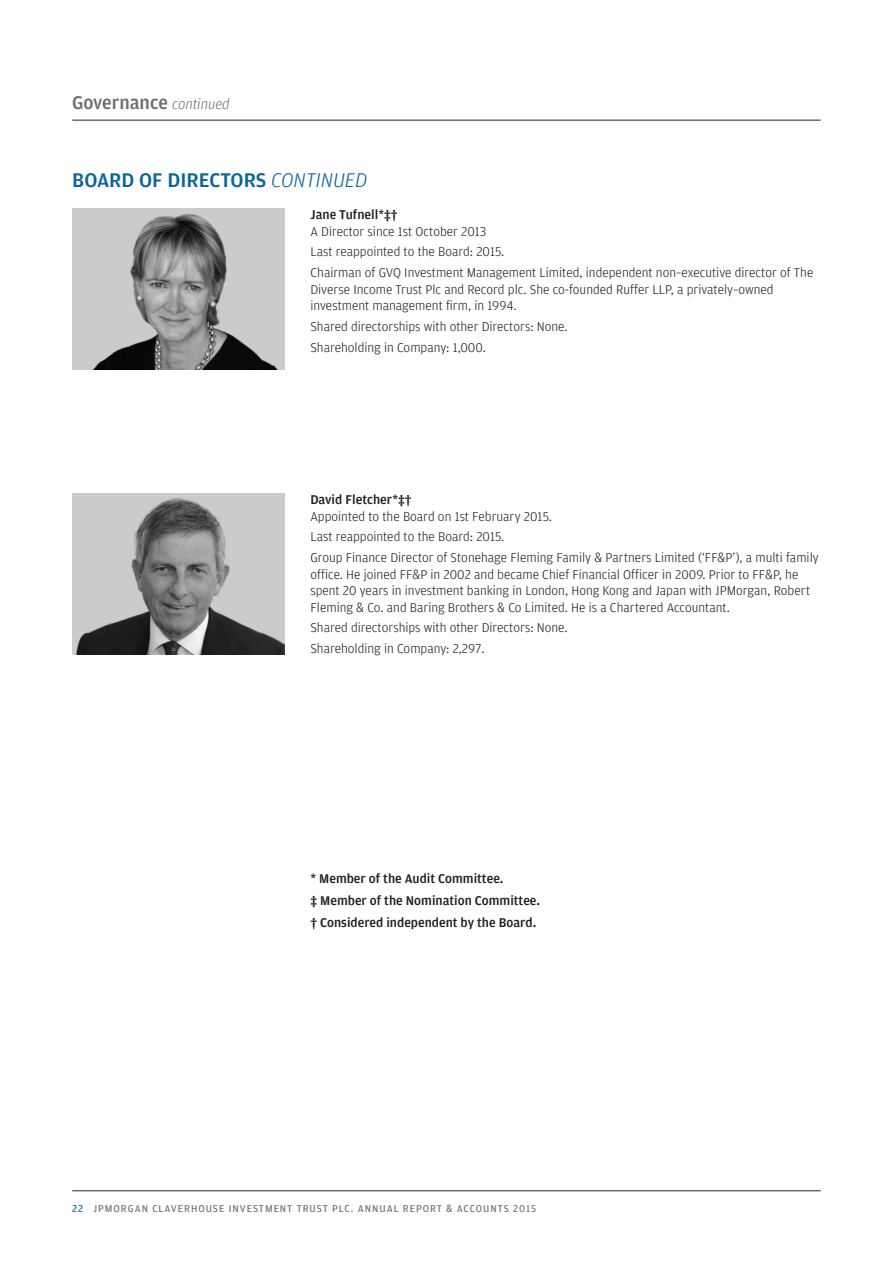
<style>
.page{position:relative;width:893px;height:1263px;background:#fff}
.page>*{position:absolute;margin:0;border:0;box-sizing:border-box;transform-origin:0 0}
.t1{font:500 21px "Amplitude";color:#0a659b}
.t2{font:500 19.5px "Amplitude";color:#6c6d70}
.t3{font:300 13.5px/20.7px "Amplitude";color:#231f20}
.t4{font:500 13.5px/22.2px "Amplitude";color:#231f20}
.t5{font:10.5px "Amplitude";letter-spacing:.09em;color:#6c6d70}
.s1{font-weight:300;font-style:italic;font-size:15px}
.s2{font-weight:300;font-style:italic}
.s3{color:#0a659b}
</style>
<div class="page">
<hr style="left:72px;top:1190px;width:749px;height:1px;background:#6c6d70">
<hr style="left:72px;top:119px;width:749px;height:2px;background:#6c6d70">
<img style="left:72px;top:208px;width:213px;height:162px">
<img style="left:72px;top:493px;width:213px;height:162px">
<h2 class="t2" style="left:72px;top:90px;width:159px">Governance <span class="s1">continued</span></h2>
<h1 class="t1" style="left:72px;top:167px;width:296px">BOARD OF DIRECTORS <span class="s2">CONTINUED</span></h1>
<p class="t4" style="left:310px;top:203px;width:89px">Jane Tufnell*‡†</p>
<p class="t3" style="left:310px;top:221px;width:504px">A Director since 1st October 2013<br>Last reappointed to the Board: 2015.<br>Chairman of GVQ Investment Management Limited, independent non–executive director of The</p>
<p class="t3" style="left:310px;top:281px;width:465px;line-height:16.5px">Diverse Income Trust Plc and Record plc. She co-founded Ruffer LLP, a privately–owned investment management firm, in 1994.</p>
<p class="t3" style="left:310px;top:316px;width:259px">Shared directorships with other Directors: None.<br>Shareholding in Company: 1,000.</p>
<p class="t4" style="left:310px;top:488px;width:103px">David Fletcher*‡†</p>
<p class="t3" style="left:310px;top:506px;width:510px">Appointed to the Board on 1st February 2015.<br>Last reappointed to the Board: 2015.<br>Group Finance Director of Stonehage Fleming Family &amp; Partners Limited (‘FF&amp;P’), a multi family</p>
<p class="t3" style="left:310px;top:566px;width:501px;line-height:16.5px">office. He joined FF&amp;P in 2002 and became Chief Financial Officer in 2009. Prior to FF&amp;P, he spent 20 years in investment banking in London, Hong Kong and Japan with JPMorgan, Robert<br>Fleming &amp; Co. and Baring Brothers &amp; Co Limited. He is a Chartered Accountant.</p>
<p class="t3" style="left:310px;top:617px;width:259px">Shared directorships with other Directors: None.<br>Shareholding in Company: 2,297.</p>
<p class="t4" style="left:310px;top:867px;width:231px">* Member of the Audit Committee.<br>‡ Member of the Nomination Committee. † Considered independent by the Board.</p>
<p class="t5" style="left:72px;top:1202px;width:465px"><span class="s3">22</span> JPMORGAN CLAVERHOUSE INVESTMENT TRUST PLC. ANNUAL REPORT &amp; ACCOUNTS 2015</p>
</div>
